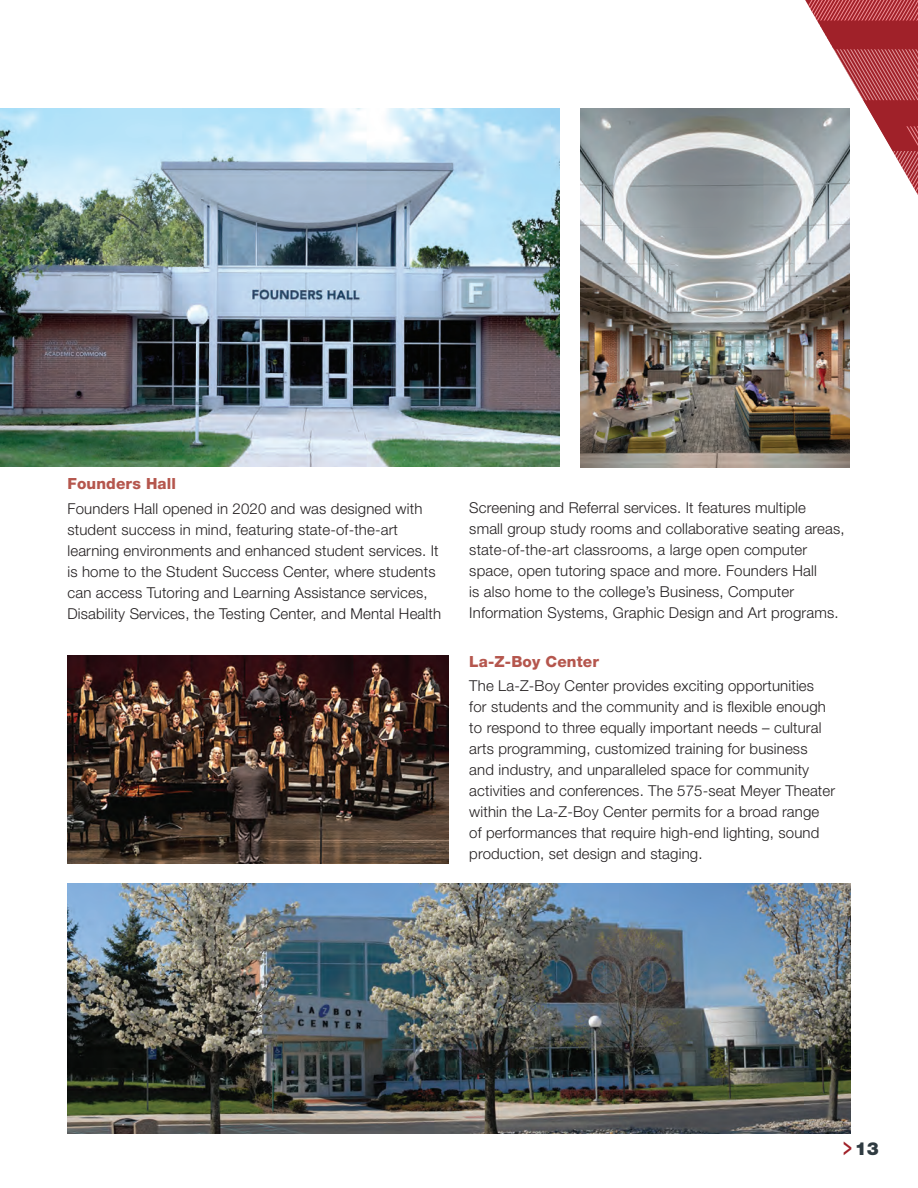
<style>
.page{position:relative;width:918px;height:1188px;background:#fff}
.page>*{position:absolute;margin:0;border:0;box-sizing:border-box;transform-origin:0 0}
.t1{font:900 18px "Helvetica Neue LT Std";color:#2f3b41}
.subs_3{font:800 15.3px "Helvetica Neue LT Std";letter-spacing:.01em;color:#b5564d}
.Paragraph_1{font:300 15px/21px "Helvetica Neue LT Std";letter-spacing:.01em;color:#231f20}
.s1{font-weight:500;font-size:26.25px;color:#a02129}
</style>
<div class="page">
<img style="left:0;top:108px;width:559px;height:359px">
<img style="left:68px;top:883px;width:782px;height:251px">
<img style="left:68px;top:656px;width:381px;height:207px">
<img style="left:581px;top:108px;width:269px;height:359px">
<svg style="left:805px;top:0;width:113px;height:195px"></svg>
<p class="subs_3" style="left:68px;top:475px;width:110px">Founders Hall</p>
<p class="Paragraph_1" style="left:68px;top:497px;width:375px">Founders Hall opened in 2020 and was designed with student success in mind, featuring state-of-the-art learning environments and enhanced student services. It is home to the Student Success Center, where students can access Tutoring and Learning Assistance services, Disability Services, the Testing Center, and Mental Health</p>
<p class="Paragraph_1" style="left:469px;top:497px;width:377px">Screening and Referral services. It features multiple<br>small group study rooms and collaborative seating areas, state-of-the-art classrooms, a large open computer space, open tutoring space and more. Founders Hall<br>is also home to the college’s Business, Computer Information Systems, Graphic Design and Art programs.</p>
<p class="subs_3" style="left:469px;top:652px;width:131px">La-Z-Boy Center</p>
<p class="Paragraph_1" style="left:469px;top:675px;width:367px">The La-Z-Boy Center provides exciting opportunities<br>for students and the community and is flexible enough to respond to three equally important needs – cultural arts programming, customized training for business and industry, and unparalleled space for community activities and conferences. The 575-seat Meyer Theater within the La-Z-Boy Center permits for a broad range of performances that require high-end lighting, sound production, set design and staging.</p>
<p class="t1" style="left:843px;top:1138px;width:37px"><span class="s1">&gt;</span> 13</p>
</div>
